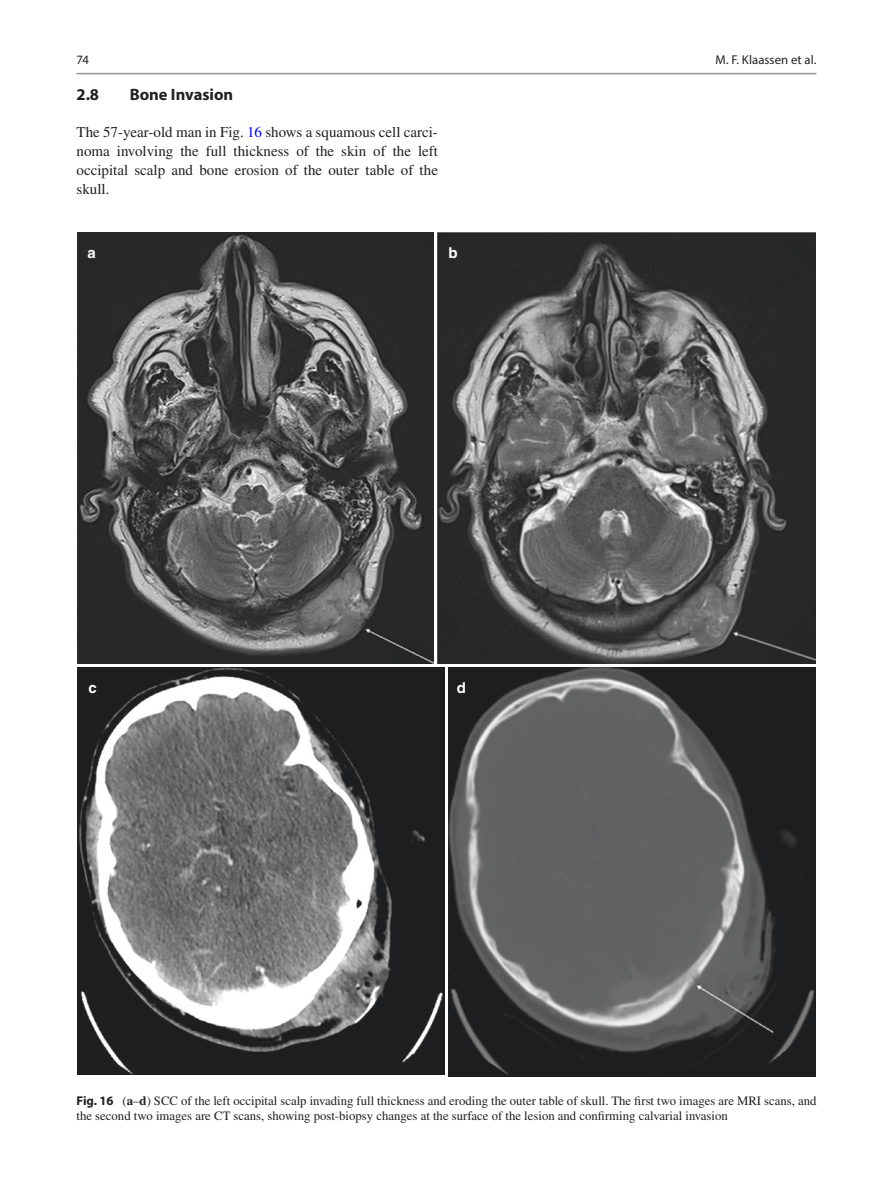
<style>
.page{position:relative;width:893px;height:1187px;background:#fff}
.page>*{position:absolute;margin:0;border:0;box-sizing:border-box;transform-origin:0 0}
.t1{font:700 16.5px "Myriad Pro";color:#231f20}
.t2{font:15px/18.8px "Times LT Std";color:#231f20;text-align:justify}
.t3{font:15px "Helvetica Bold 10";color:#fff}
.t4{font:12.75px/15px "Times LT Std";color:#231f20}
.t5{font:12.75px "Myriad Pro Regular 2";letter-spacing:.005em;color:#231f20}
.t6{font:12.75px "Myriad Pro";color:#231f20}
.s1{color:#00f}
.s2{font-family:"Myriad Pro";font-weight:700}
.s3{font-weight:700}
</style>
<div class="page">
<img style="left:77px;top:233px;width:357px;height:430px">
<img style="left:438px;top:232px;width:378px;height:431px">
<img style="left:77px;top:667px;width:367px;height:407px">
<img style="left:449px;top:667px;width:367px;height:409px">
<hr style="left:77px;top:73px;width:739px;height:1px;background:#939598">
<p class="t6" style="left:77px;top:52px;width:14px">74</p>
<p class="t1" style="left:77px;top:84px;width:24px">2.8</p>
<p class="t1" style="left:130px;top:84px;width:105px">Bone Invasion</p>
<p class="t2" style="left:77px;top:123px;width:363px">The 57-year-old man in Fig. <span class="s1">16</span> shows a squamous cell carci&shy;noma involving the full thickness of the skin of the left occipital scalp and bone erosion of the outer table of the skull.</p>
<p class="t3" style="left:87px;top:244px;width:10px">a</p>
<p class="t3" style="left:448px;top:243px;width:11px">b</p>
<p class="t3" style="left:88px;top:678px;width:10px">c</p>
<p class="t3" style="left:457px;top:678px;width:11px">d</p>
<p class="t5" style="left:716px;top:52px;width:102px">M. F. Klaassen et al.</p>
<p class="t4" style="left:77px;top:1092px;width:741px"><span class="s2">Fig. 16</span> (<span class="s3">a</span>–<span class="s3">d</span>) SCC of the left occipital scalp invading full thickness and eroding the outer table of skull. The first two images are MRI scans, and the second two images are CT scans, showing post-biopsy changes at the surface of the lesion and confirming calvarial invasion</p>
</div>
